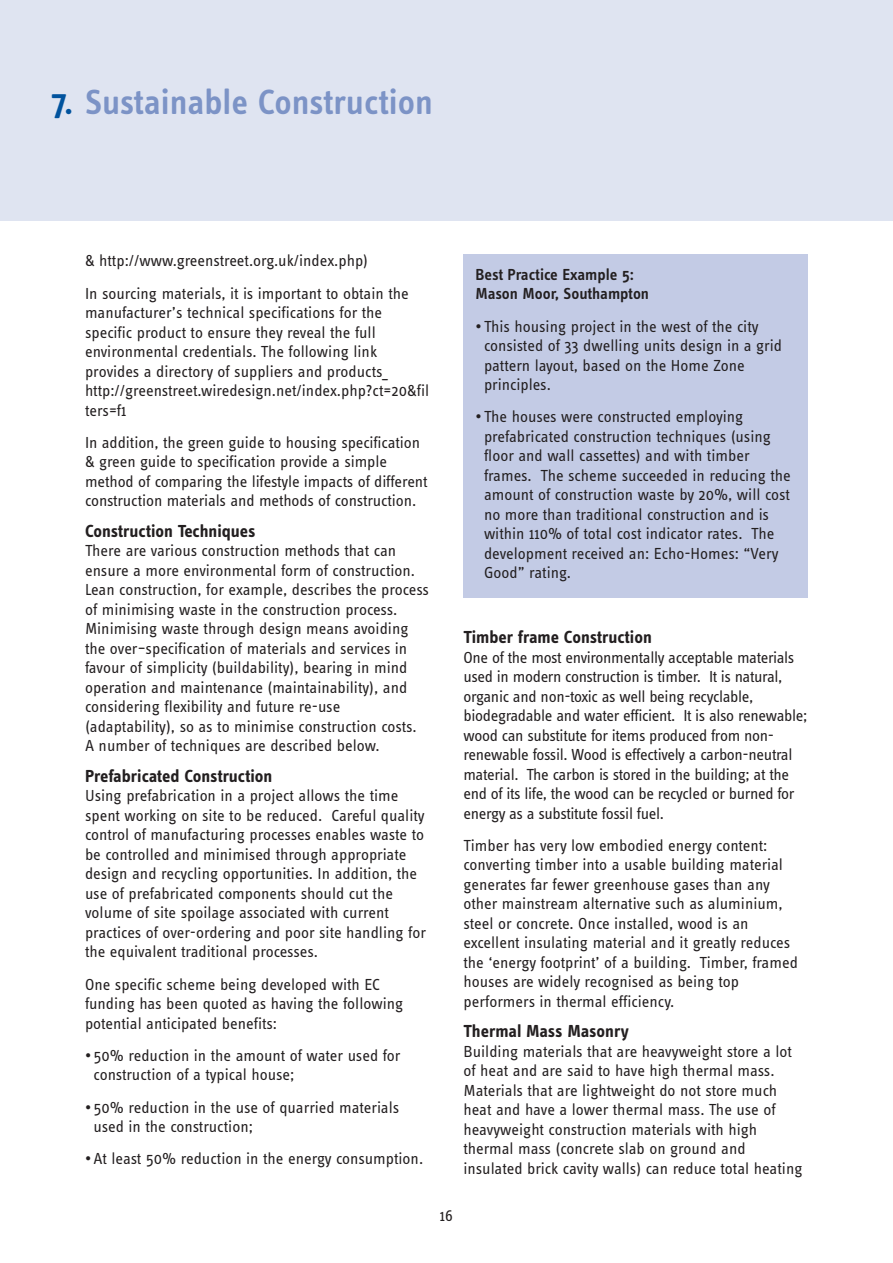
<style>
.page{position:relative;width:893px;height:1263px;background:#fff}
.page>*{position:absolute;margin:0;border:0;box-sizing:border-box;transform-origin:0 0}
.t1{font:600 36px "Info Text";color:#7c93c6}
.t2{font:700 18px "Info Text";color:#231f20}
.t3{font:16.5px/19.5px "Info Text";color:#231f20}
.t4{font:16.5px/19.5px "Info Text";letter-spacing:-.02em;color:#231f20}
.t5{font:600 16.5px/19.5px "Info Text";color:#231f20}
.s1{color:#01539e}
</style>
<div class="page">
<div style="left:0;top:0;width:893px;height:221px;background:#dfe4f1"></div>
<div style="left:463px;top:255px;width:345px;height:343px;background:#c3cbe5"></div>
<h1 class="t1" style="left:51px;top:90px;width:383px"><span class="s1">7.</span> Sustainable Construction</h1>
<p class="t3" style="left:85px;top:246px;width:325px;line-height:32.2px">&amp; http://www.greenstreet.org.uk/index.php)<br>In sourcing materials, it is important to obtain the</p>
<p class="t3" style="left:85px;top:304px;width:346px">manufacturer’s technical specifications for the specific product to ensure they reveal the full environmental credentials. The following link provides a directory of suppliers and products_ http://greenstreet.wiredesign.net/index.php?ct=20&amp;fil ters=f1</p>
<p class="t3" style="left:85px;top:434px;width:344px">In addition, the green guide to housing specification &amp; green guide to specification provide a simple method of comparing the lifestyle impacts of different construction materials and methods of construction.</p>
<p class="t2" style="left:85px;top:525px;width:172px">Construction Techniques</p>
<p class="t3" style="left:85px;top:543px;width:345px">There are various construction methods that can ensure a more environmental form of construction.<br>Lean construction, for example, describes the process of minimising waste in the construction process.<br>Minimising waste through design means avoiding the over–specification of materials and services in favour of simplicity (buildability), bearing in mind operation and maintenance (maintainability), and considering flexibility and future re-use (adaptability), so as to minimise construction costs.<br>A number of techniques are described below.</p>
<p class="t2" style="left:85px;top:770px;width:189px">Prefabricated Construction</p>
<p class="t3" style="left:85px;top:788px;width:343px">Using prefabrication in a project allows the time spent working on site to be reduced. Careful quality control of manufacturing processes enables waste to be controlled and minimised through appropriate design and recycling opportunities. In addition, the use of prefabricated components should cut the volume of site spoilage associated with current practices of over-ordering and poor site handling for the equivalent traditional processes.</p>
<p class="t3" style="left:85px;top:976px;width:320px">One specific scheme being developed with EC funding has been quoted as having the following potential anticipated benefits:</p>
<p class="t3" style="left:94px;top:1047px;width:309px;text-indent:-9px">• 50% reduction in the amount of water used for construction of a typical house;</p>
<p class="t3" style="left:94px;top:1099px;width:307px;text-indent:-9px">• 50% reduction in the use of quarried materials used in the construction;</p>
<p class="t3" style="left:85px;top:1151px;width:340px">• At least 50% reduction in the energy consumption.</p>
<p class="t5" style="left:475px;top:266px;width:175px">Best Practice Example 5:<br>Mason Moor, Southampton</p>
<p class="t3" style="left:484px;top:318px;width:300px;text-indent:-9px">• This housing project in the west of the city consisted of 33 dwelling units design in a grid pattern layout, based on the Home Zone principles.</p>
<p class="t3" style="left:484px;top:409px;width:308px;text-indent:-9px">• The houses were constructed employing prefabricated construction techniques (using floor and wall cassettes) and with timber frames. The scheme succeeded in reducing the amount of construction waste by 20%, will cost no more than traditional construction and is within 110% of total cost indicator rates. The development received an: Echo-Homes: “Very Good” rating.</p>
<p class="t2" style="left:463px;top:631px;width:190px">Timber frame Construction</p>
<p class="t4" style="left:463px;top:649px;width:345px">One of the most environmentally acceptable materials used in modern construction is timber. It is natural, organic and non-toxic as well being recyclable, biodegradable and water efficient. It is also renewable; wood can substitute for items produced from non&shy;renewable fossil. Wood is effectively a carbon-neutral material. The carbon is stored in the building; at the end of its life, the wood can be recycled or burned for energy as a substitute fossil fuel.</p>
<p class="t3" style="left:463px;top:837px;width:336px">Timber has very low embodied energy content: converting timber into a usable building material generates far fewer greenhouse gases than any other mainstream alternative such as aluminium, steel or concrete. Once installed, wood is an excellent insulating material and it greatly reduces the ‘energy footprint’ of a building. Timber, framed houses are widely recognised as being top performers in thermal efficiency.</p>
<p class="t2" style="left:463px;top:1025px;width:167px">Thermal Mass Masonry</p>
<p class="t3" style="left:463px;top:1043px;width:341px">Building materials that are heavyweight store a lot of heat and are said to have high thermal mass.<br>Materials that are lightweight do not store much heat and have a lower thermal mass. The use of heavyweight construction materials with high thermal mass (concrete slab on ground and insulated brick cavity walls) can reduce total heating</p>
<p class="t3" style="left:440px;top:1207px;width:15px">16</p>
</div>
